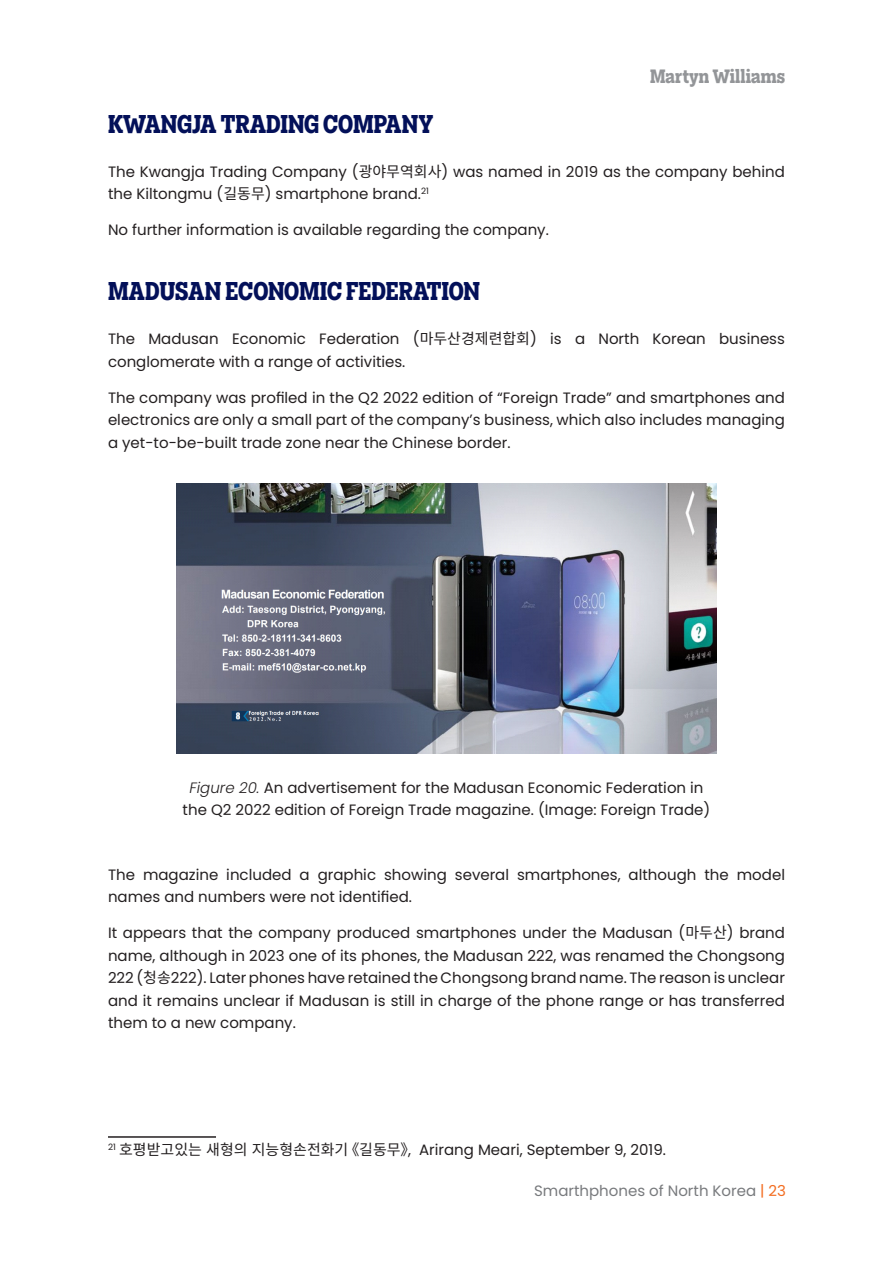
<style>
.page{position:relative;width:893px;height:1263px;background:#fff}
.page>*{position:absolute;margin:0;border:0;box-sizing:border-box;transform-origin:0 0}
.heading2{font:700 24px "Elizeth Condensed";letter-spacing:-.005em;color:#031059}
.t1{font:700 18px "Elizeth Condensed";color:#939598}
.Paragraph{font:15px/22.5px "Poppins";color:#231f20}
.Footnote_text{font:15px "Poppins";color:#231f20}
.t2{font:15px "Poppins";color:#787a7d}
.s1{font-family:"Source Han Sans K"}
.s2{font-weight:300;font-style:italic}
.s3{color:#f36d21}
</style>
<div class="page">
<hr style="left:108px;top:1136px;width:108px;height:2px;background:#231f20">
<img style="left:176px;top:483px;width:540px;height:270px">
<p class="t1" style="left:650px;top:63px;width:136px">Martyn Williams</p>
<p class="heading2" style="left:108px;top:106px;width:327px">KWANGJA TRADING COMPANY</p>
<p class="Paragraph" style="left:108px;top:160px;width:678px">The Kwangja Trading Company (<span class="s1">광야무역회사</span>) was named in 2019 as the company behind the Kiltongmu (<span class="s1">길동무</span>) smartphone brand.<sup>21</sup></p>
<p class="Paragraph" style="left:108px;top:219px;width:442px">No further information is available regarding the company.</p>
<p class="heading2" style="left:108px;top:274px;width:374px">MADUSAN ECONOMIC FEDERATION</p>
<p class="Paragraph" style="left:108px;top:328px;width:678px">The Madusan Economic Federation (<span class="s1">마두산경제련합회</span>) is a North Korean business conglomerate with a range of activities.</p>
<p class="Paragraph" style="left:108px;top:386px;width:678px;text-align:justify">The company was profiled in the Q2 2022 edition of “Foreign Trade” and smartphones and electronics are only a small part of the company’s business, which also includes managing a yet-to-be-built trade zone near the Chinese border.</p>
<p class="Paragraph" style="left:183px;top:776px;width:529px;text-align:center"><span class="s2">Figure 20.</span> An advertisement for the Madusan Economic Federation in the Q2 2022 edition of Foreign Trade magazine. (Image: Foreign Trade)</p>
<p class="Paragraph" style="left:108px;top:863px;width:678px">The magazine included a graphic showing several smartphones, although the model names and numbers were not identified.</p>
<p class="Paragraph" style="left:108px;top:922px;width:678px;text-align:justify">It appears that the company produced smartphones under the Madusan (<span class="s1">마두산</span>) brand name, although in 2023 one of its phones, the Madusan 222, was renamed the Chongsong 222 (<span class="s1">청송</span>222). Later phones have retained the Chongsong brand name. The reason is unclear and it remains unclear if Madusan is still in charge of the phone range or has transferred them to a new company.</p>
<p class="Footnote_text" style="left:108px;top:1141px;width:559px"><sup>21</sup> <span class="s1">호평받고있는 새형의 지능형손전화기 《길동무》</span>, Arirang Meari, September 9, 2019.</p>
<p class="t2" style="left:534px;top:1182px;width:253px">Smarthphones of North Korea <span class="s3">| 23</span></p>
</div>
